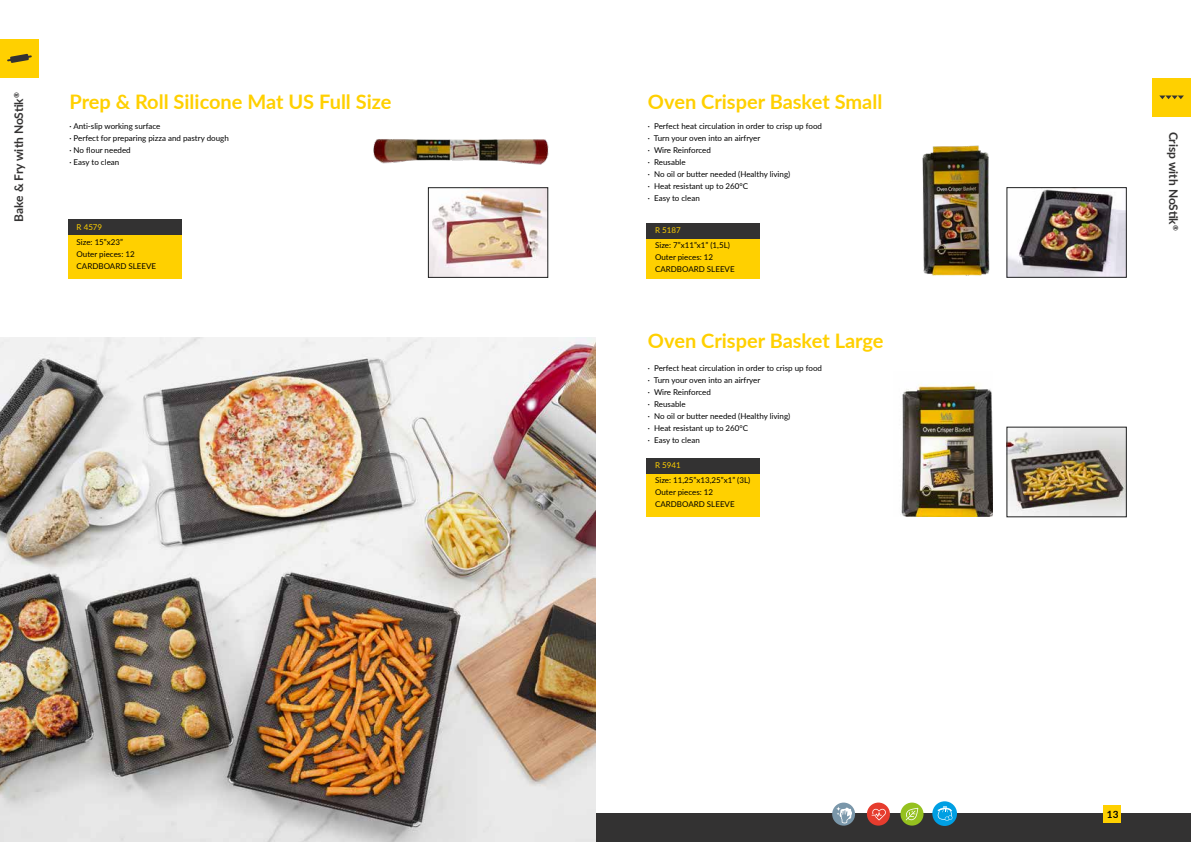
<style>
.page{position:relative;width:1191px;height:842px;background:#fff}
.page>*{position:absolute;margin:0;border:0;box-sizing:border-box;transform-origin:0 0}
.t1{font:700 20px "Lato";color:#ffd000}
.t2{font:700 12px "Lato";color:#333232}
.t3{font:700 10px "Lato";color:#000}
.t4{font:8px/12px "Lato";color:#000}
.t5{font:8px "Lato";color:#ffd000}
.t6{font:700 7px "Lato";color:#333232}
</style>
<div class="page">
<div style="left:0;top:814px;width:1191px;height:28px;background:#333232"></div>
<div style="left:1103px;top:805px;width:17px;height:17px;background:#ffd000"></div>
<div style="left:1152px;top:78px;width:39px;height:39px;background:#ffd000"></div>
<svg style="left:1159px;top:96px;width:24px;height:3px"></svg>
<div style="left:900px;top:802px;width:23px;height:24px;background:#95c11f;border-radius:50%"></div>
<svg style="left:905px;top:808px;width:13px;height:12px"></svg>
<div style="left:867px;top:802px;width:23px;height:24px;background:#e63c2e;border-radius:50%"></div>
<svg style="left:871px;top:809px;width:15px;height:11px"></svg>
<svg style="left:832px;top:802px;width:23px;height:24px"></svg>
<svg style="left:836px;top:806px;width:17px;height:17px"></svg>
<div style="left:932px;top:801px;width:25px;height:25px;background:#009fe3;border-radius:50%"></div>
<svg style="left:937px;top:806px;width:15px;height:15px"></svg>
<div style="left:0;top:39px;width:39px;height:39px;background:#ffd000"></div>
<svg style="left:7px;top:54px;width:25px;height:9px"></svg>
<img style="left:430px;top:190px;width:116px;height:85px">
<div style="left:68px;top:235px;width:113px;height:44px;background:#ffd000"></div>
<img style="left:373px;top:139px;width:176px;height:26px">
<div style="left:68px;top:220px;width:113px;height:15px;background:#333232"></div>
<img style="left:0;top:337px;width:595px;height:505px">
<img style="left:1008px;top:189px;width:116px;height:86px">
<img style="left:1008px;top:429px;width:116px;height:86px">
<div style="left:646px;top:473px;width:114px;height:44px;background:#ffd000"></div>
<div style="left:646px;top:238px;width:114px;height:41px;background:#ffd000"></div>
<img style="left:922px;top:145px;width:68px;height:131px">
<img style="left:901px;top:383px;width:91px;height:134px">
<div style="left:646px;top:223px;width:114px;height:15px;background:#333232"></div>
<div style="left:646px;top:458px;width:114px;height:15px;background:#333232"></div>
<p class="t6" style="left:12px;top:98px;width:7px;rotate:-90deg">®</p>
<h1 class="t1" style="left:69px;top:87px;width:323px">Prep &amp; Roll Silicone Mat US Full Size</h1>
<p class="t4" style="left:69px;top:119px;width:161px">· Anti-slip working surface<br>· Perfect for preparing pizza and pastry dough · No flour needed<br>· Easy to clean</p>
<h2 class="t2" style="left:10px;top:222px;width:125px;rotate:-90deg">Bake &amp; Fry with NoStik</h2>
<p class="t5" style="left:77px;top:222px;width:27px">R 4579</p>
<p class="t4" style="left:77px;top:236px;width:81px">Size: 15”x23”<br>Outer pieces: 12<br>CARDBOARD SLEEVE</p>
<h1 class="t1" style="left:648px;top:87px;width:236px">Oven Crisper Basket Small</h1>
<p class="t4" style="left:648px;top:119px;width:175px">· Perfect heat circulation in order to crisp up food · Turn your oven into an airfryer<br>· Wire Reinforced<br>· Reusable<br>· No oil or butter needed (Healthy living)<br>· Heat resistant up to 260°C<br>· Easy to clean</p>
<p class="t5" style="left:655px;top:225px;width:27px">R 5187</p>
<p class="t4" style="left:655px;top:239px;width:81px">Size: 7”x11”x1” (1,5L)<br>Outer pieces: 12<br>CARDBOARD SLEEVE</p>
<h1 class="t1" style="left:648px;top:326px;width:237px">Oven Crisper Basket Large</h1>
<p class="t4" style="left:648px;top:362px;width:175px">· Perfect heat circulation in order to crisp up food · Turn your oven into an airfryer<br>· Wire Reinforced<br>· Reusable<br>· No oil or butter needed (Healthy living)<br>· Heat resistant up to 260°C<br>· Easy to clean</p>
<p class="t5" style="left:655px;top:460px;width:27px">R 5941</p>
<p class="t4" style="left:655px;top:474px;width:97px">Size: 11,25”x13,25”x1” (3L)<br>Outer pieces: 12<br>CARDBOARD SLEEVE</p>
<h2 class="t2" style="left:1182px;top:132px;width:95px;rotate:90deg">Crisp with NoStik</h2>
<p class="t6" style="left:1180px;top:225px;width:7px;rotate:90deg">®</p>
<p class="t3" style="left:1106px;top:807px;width:13px">13</p>
</div>
